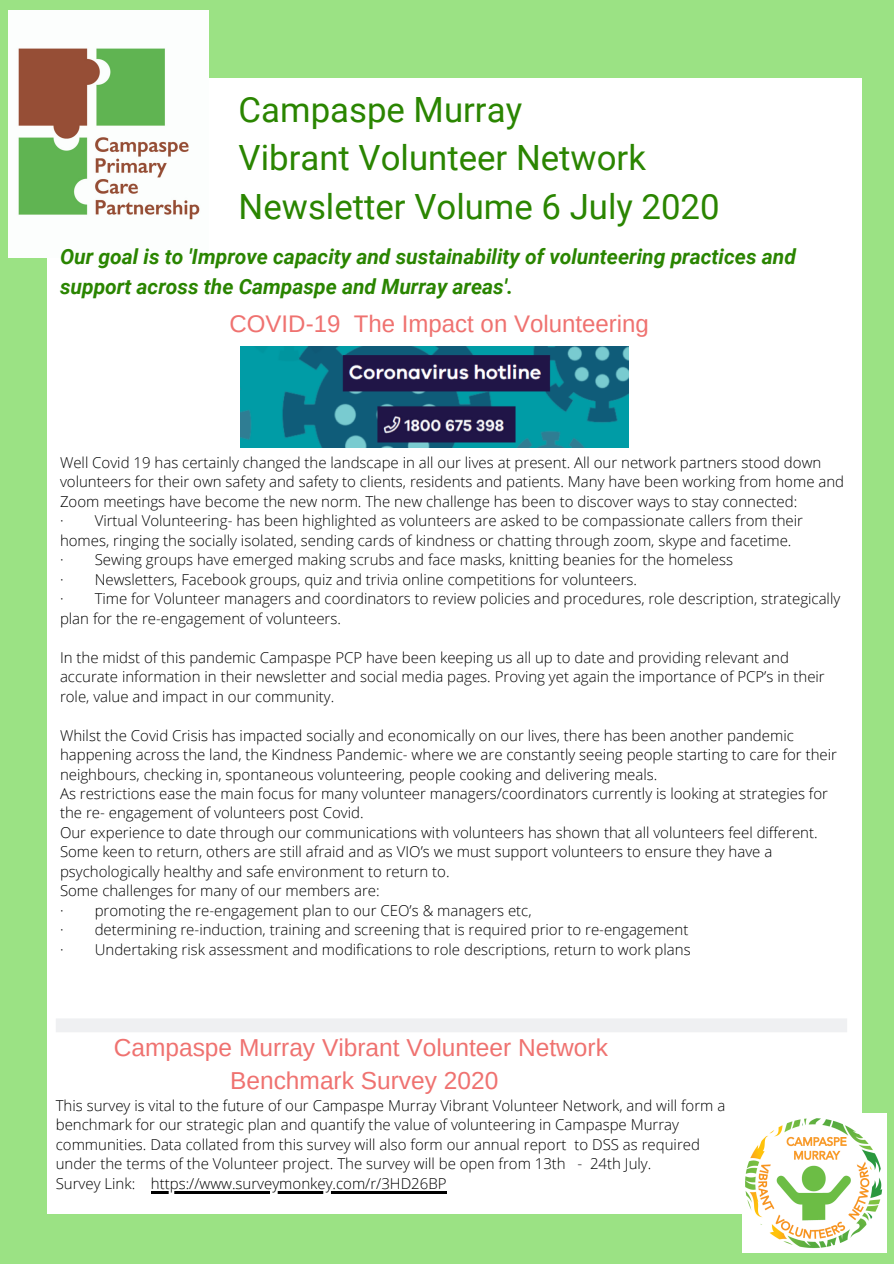
<style>
.page{position:relative;width:894px;height:1264px;background:#fff}
.page>*{position:absolute;margin:0;border:0;box-sizing:border-box;transform-origin:0 0}
.t1{font:34.8px/48.4px "Roboto";color:#2a8500}
.t2{font:24.45px/33.3px "Arimo";color:#ef7270;text-align:center}
.t3{font:24px "Arimo";color:#ef7270}
.t4{font:italic 700 21px/29.2px "Roboto";color:#2a8500}
.t5{font:300 15px/19.5px "Open Sans";color:#000}
</style>
<div class="page">
<div style="left:0;top:0;width:893px;height:1263px;background:#9be284"></div>
<div style="left:47px;top:78px;width:814px;height:1135px;background:#fff"></div>
<img style="left:9px;top:11px;width:199px;height:246px">
<img style="left:742px;top:1113px;width:143px;height:139px">
<img style="left:240px;top:347px;width:388px;height:100px">
<hr style="left:151px;top:1191px;width:295px;height:2px;background:#000">
<div style="left:56px;top:1019px;width:790px;height:13px;background:#eff0f2"></div>
<h1 class="t1" style="left:238px;top:86px;width:482px">Campaspe Murray<br>Vibrant Volunteer Network<br>Newsletter Volume 6 July 2020</h1>
<h3 class="t4" style="left:60px;top:242px;width:737px">Our goal is to 'Improve capacity and sustainability of volunteering practices and support across the Campaspe and Murray areas'.</h3>
<h3 class="t3" style="left:229px;top:310px;width:421px">COVID-19 The Impact on Volunteering</h3>
<p class="t5" style="left:60px;top:452px;width:785px">Well Covid 19 has certainly changed the landscape in all our lives at present. All our network partners stood down volunteers for their own safety and safety to clients, residents and patients. Many have been working from home and Zoom meetings have become the new norm. The new challenge has been to discover ways to stay connected:<br>· Virtual Volunteering- has been highlighted as volunteers are asked to be compassionate callers from their homes, ringing the socially isolated, sending cards of kindness or chatting through zoom, skype and facetime.<br>· Sewing groups have emerged making scrubs and face masks, knitting beanies for the homeless<br>· Newsletters, Facebook groups, quiz and trivia online competitions for volunteers.<br>· Time for Volunteer managers and coordinators to review policies and procedures, role description, strategically plan for the re-engagement of volunteers.</p>
<p class="t5" style="left:60px;top:647px;width:766px">In the midst of this pandemic Campaspe PCP have been keeping us all up to date and providing relevant and accurate information in their newsletter and social media pages. Proving yet again the importance of PCP’s in their role, value and impact in our community.</p>
<p class="t5" style="left:60px;top:725px;width:778px">Whilst the Covid Crisis has impacted socially and economically on our lives, there has been another pandemic happening across the land, the Kindness Pandemic- where we are constantly seeing people starting to care for their neighbours, checking in, spontaneous volunteering, people cooking and delivering meals.<br>As restrictions ease the main focus for many volunteer managers/coordinators currently is looking at strategies for the re- engagement of volunteers post Covid.<br>Our experience to date through our communications with volunteers has shown that all volunteers feel different.<br>Some keen to return, others are still afraid and as VIO’s we must support volunteers to ensure they have a psychologically healthy and safe environment to return to.<br>Some challenges for many of our members are:<br>· promoting the re-engagement plan to our CEO’s &amp; managers etc,<br>· determining re-induction, training and screening that is required prior to re-engagement<br>· Undertaking risk assessment and modifications to role descriptions, return to work plans</p>
<h2 class="t2" style="left:114px;top:1030px;width:495px">Campaspe Murray Vibrant Volunteer Network<br>Benchmark Survey 2020</h2>
<p class="t5" style="left:56px;top:1095px;width:671px">This survey is vital to the future of our Campaspe Murray Vibrant Volunteer Network, and will form a benchmark for our strategic plan and quantify the value of volunteering in Campaspe Murray communities. Data collated from this survey will also form our annual report to DSS as required under the terms of the Volunteer project. The survey will be open from 13th - 24th July.<br>Survey Link: https://www.surveymonkey.com/r/3HD26BP</p>
</div>
